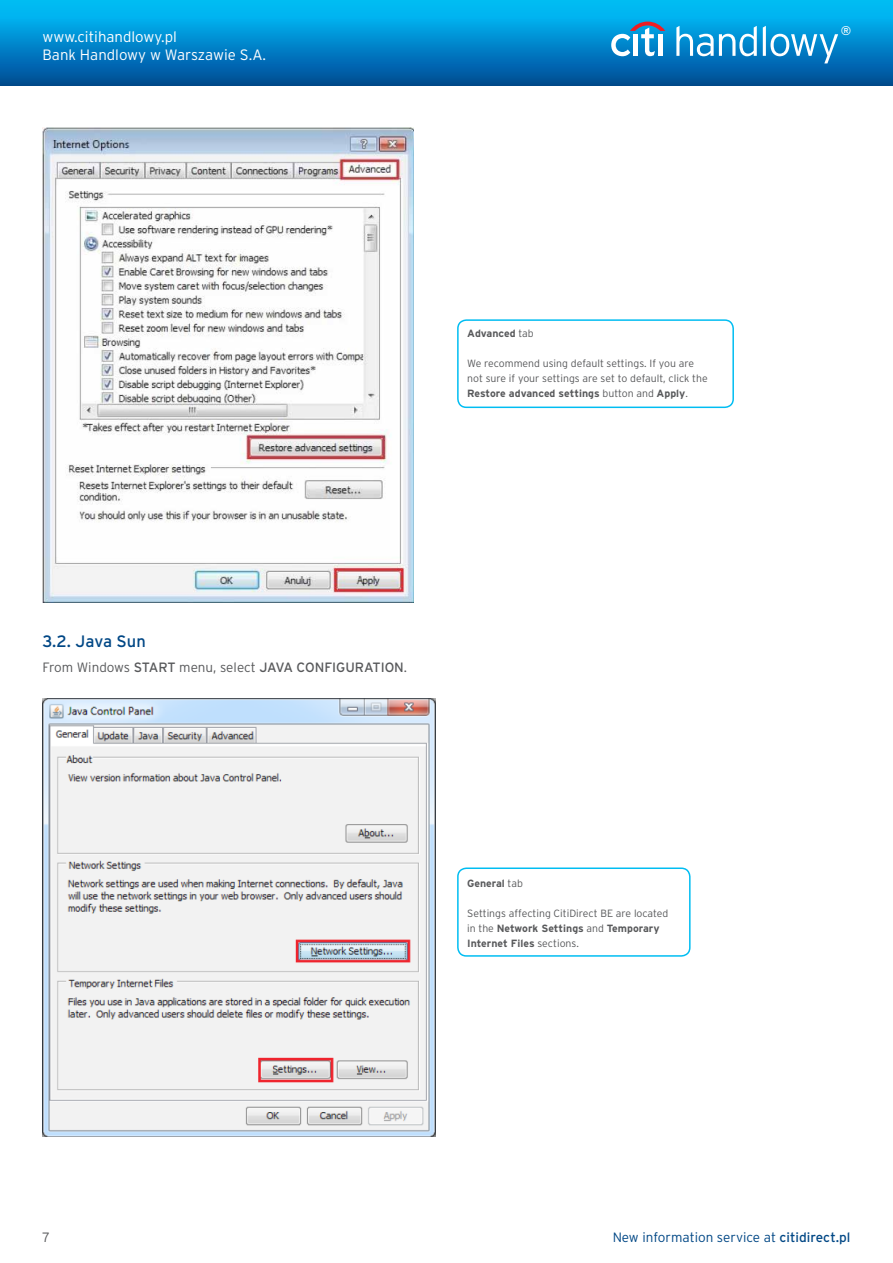
<style>
.page{position:relative;width:893px;height:1263px;background:#fff}
.page>*{position:absolute;margin:0;border:0;box-sizing:border-box;transform-origin:0 0}
.t1{font:16.5px "Interstate Pl";color:#004785}
.t2{font:300 15px/18px "Interstate Pl";color:#fff}
.t3{font:300 13.5px "Interstate Pl";color:#58595b}
.t4{font:300 13.5px "Interstate Pl";color:#004785}
.t5{font:12.6px "Interstate Pl";color:#fff}
.t6{font:300 10.5px/15px "Interstate Pl";color:#58595b}
.t7{font:700 10.5px "Interstate Pl";color:#58595b}
.s1{font-weight:300}
.s2{font-weight:700}
.s3{font-weight:400}
</style>
<div class="page">
<div style="left:0;top:0;width:893px;height:85px;background:linear-gradient(to bottom,#00c7ff,#004b97)"></div>
<svg style="left:676px;top:26px;width:81px;height:30px"></svg>
<svg style="left:763px;top:26px;width:75px;height:37px"></svg>
<svg style="left:611px;top:22px;width:54px;height:34px"></svg>
<div style="left:658px;top:34px;width:5px;height:22px;background:#fff"></div>
<img style="left:43px;top:128px;width:370px;height:474px">
<img style="left:43px;top:699px;width:393px;height:437px">
<div style="left:457px;top:319px;width:277px;height:89px;border:2px solid #00bdf2;border-radius:9px"></div>
<div style="left:457px;top:867px;width:234px;height:90px;border:2px solid #00bdf2;border-radius:9px"></div>
<h2 class="t2" style="left:43px;top:28px;width:225px">www.citihandlowy.pl<br>Bank Handlowy w Warszawie S.A.</h2>
<p class="t7" style="left:467px;top:327px;width:68px">Advanced <span class="s1">tab</span></p>
<p class="t6" style="left:467px;top:356px;width:242px">We recommend using default settings. If you are not sure if your settings are set to default, click the<br><span class="s2">Restore advanced settings</span> button and <span class="s2">Apply</span>.</p>
<h1 class="t1" style="left:43px;top:632px;width:105px">3.2. Java Sun</h1>
<p class="t3" style="left:43px;top:659px;width:366px">From Windows <span class="s3">START</span> menu, select <span class="s3">JAVA CONFIGURATION</span>.</p>
<p class="t7" style="left:467px;top:877px;width:57px">General <span class="s1">tab</span></p>
<p class="t6" style="left:467px;top:905px;width:203px">Settings affecting CitiDirect BE are located in the <span class="s2">Network Settings</span> and <span class="s2">Temporary<br>Internet Files</span> sections.</p>
<p class="t5" style="left:841px;top:24px;width:12px">®</p>
<p class="t3" style="left:43px;top:1229px;width:9px">7</p>
<p class="t4" style="left:613px;top:1229px;width:239px">New information service at <span class="s3">citidirect.pl</span></p>
</div>
